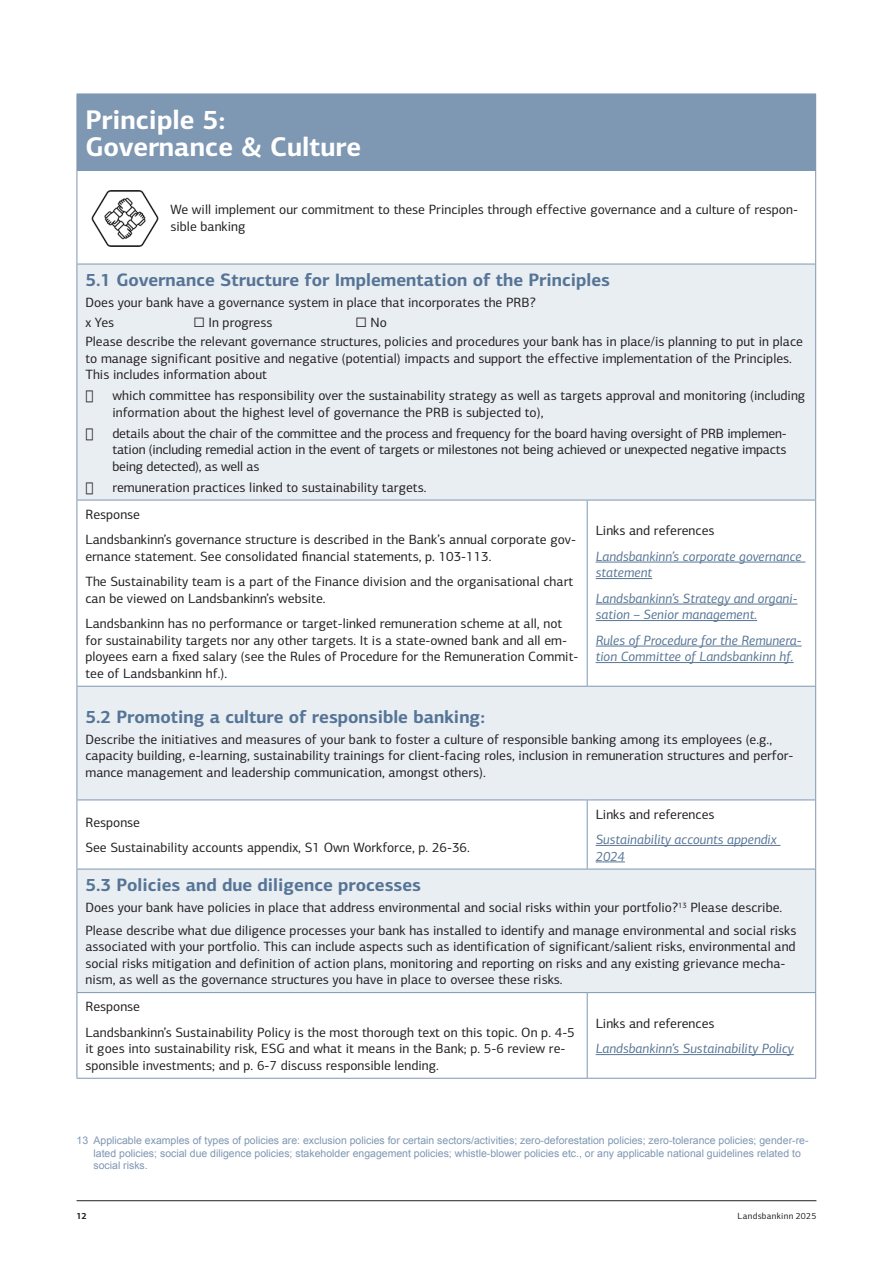
<style>
.page{position:relative;width:893px;height:1263px;background:#fff}
.page>*{position:absolute;margin:0;border:0;box-sizing:border-box;transform-origin:0 0}
.Fyrirsögn{font:700 27px/27px "LB Centro Sans";color:#fff}
.Millifyrirsögn{font:700 18px "LB Centro Sans";color:#567596}
.PRB_Body_Text{font:13.5px/16.5px "LB Centro Sans";color:#231f20}
.PRB_Box_itals_response_text{font:13.5px/16.5px "LB Centro Sans";color:#231f20}
.Linkur{font:italic 13.5px/16.5px "LB Centro Sans";color:#567596}
.t1{font:10.5px/12.6px "Arial";color:#7e97b2}
.t2{font:9px "LB Centro Sans";letter-spacing:.03em;color:#231f20}
.t3{font:700 9px "LB Centro Sans";color:#231f20}
</style>
<div class="page">
<hr style="left:77px;top:1200px;width:739px;height:1px;background:#231f20">
<div style="left:77px;top:94px;width:739px;height:76px;background:#7e97b2"></div>
<svg style="left:78px;top:265px;width:737px;height:727px;fill:#e9eef3"></svg>
<hr style="left:77px;top:171px;width:1px;height:93px;background:#7e97b2">
<hr style="left:815px;top:171px;width:1px;height:93px;background:#7e97b2">
<hr style="left:77px;top:264px;width:510px;height:1px;background:#7e97b2">
<hr style="left:77px;top:264px;width:1px;height:236px;background:#7e97b2">
<hr style="left:587px;top:264px;width:229px;height:1px;background:#7e97b2">
<hr style="left:815px;top:264px;width:1px;height:236px;background:#7e97b2">
<hr style="left:77px;top:500px;width:510px;height:1px;background:#7e97b2">
<hr style="left:77px;top:500px;width:1px;height:186px;background:#7e97b2">
<hr style="left:587px;top:500px;width:229px;height:1px;background:#7e97b2">
<hr style="left:587px;top:500px;width:1px;height:186px;background:#7e97b2">
<hr style="left:815px;top:500px;width:1px;height:186px;background:#7e97b2">
<hr style="left:77px;top:686px;width:510px;height:1px;background:#7e97b2">
<hr style="left:77px;top:687px;width:1px;height:112px;background:#7e97b2">
<hr style="left:587px;top:686px;width:229px;height:1px;background:#7e97b2">
<hr style="left:815px;top:687px;width:1px;height:112px;background:#7e97b2">
<hr style="left:77px;top:799px;width:510px;height:1px;background:#7e97b2">
<hr style="left:77px;top:800px;width:1px;height:69px;background:#7e97b2">
<hr style="left:587px;top:799px;width:229px;height:1px;background:#7e97b2">
<hr style="left:587px;top:800px;width:1px;height:69px;background:#7e97b2">
<hr style="left:815px;top:800px;width:1px;height:69px;background:#7e97b2">
<hr style="left:77px;top:869px;width:510px;height:1px;background:#7e97b2">
<hr style="left:77px;top:869px;width:1px;height:123px;background:#7e97b2">
<hr style="left:587px;top:869px;width:229px;height:1px;background:#7e97b2">
<hr style="left:815px;top:869px;width:1px;height:123px;background:#7e97b2">
<hr style="left:77px;top:992px;width:510px;height:1px;background:#7e97b2">
<hr style="left:77px;top:993px;width:1px;height:85px;background:#7e97b2">
<hr style="left:587px;top:992px;width:229px;height:1px;background:#7e97b2">
<hr style="left:587px;top:993px;width:1px;height:85px;background:#7e97b2">
<hr style="left:815px;top:993px;width:1px;height:85px;background:#7e97b2">
<hr style="left:77px;top:1078px;width:510px;height:1px;background:#7e97b2">
<hr style="left:587px;top:1078px;width:229px;height:1px;background:#7e97b2">
<hr style="left:77px;top:170px;width:510px;height:1px;background:#7e97b2">
<hr style="left:587px;top:170px;width:229px;height:1px;background:#7e97b2">
<hr style="left:596px;top:562px;width:209px;height:1px;background:#567596">
<hr style="left:596px;top:578px;width:56px;height:1px;background:#567596">
<hr style="left:596px;top:604px;width:201px;height:1px;background:#567596">
<hr style="left:596px;top:620px;width:161px;height:1px;background:#567596">
<hr style="left:596px;top:646px;width:206px;height:1px;background:#567596">
<hr style="left:596px;top:662px;width:198px;height:1px;background:#567596">
<hr style="left:596px;top:845px;width:184px;height:1px;background:#567596">
<svg style="left:596px;top:861px;width:29px;height:1px"></svg>
<hr style="left:596px;top:1054px;width:198px;height:1px;background:#567596">
<img style="left:91px;top:190px;width:67px;height:56px">
<p class="Fyrirsögn" style="left:85px;top:106px;width:277px">Principle 5:<br>Governance &amp; Culture</p>
<p class="PRB_Body_Text" style="left:170px;top:201px;width:629px">We will implement our commitment to these Principles through effective governance and a culture of respon&shy;sible banking</p>
<p class="Millifyrirsögn" style="left:85px;top:268px;width:526px">5.1 Governance Structure for Implementation of the Principles</p>
<p class="PRB_Body_Text" style="left:85px;top:294px;width:452px">Does your bank have a governance system in place that incorporates the PRB?</p>
<p class="PRB_Body_Text" style="left:85px;top:314px;width:30px">x Yes</p>
<p class="PRB_Body_Text" style="left:193px;top:314px;width:81px">☐ In progress</p>
<p class="PRB_Body_Text" style="left:355px;top:314px;width:33px">☐ No</p>
<p class="PRB_Body_Text" style="left:85px;top:333px;width:719px">Please describe the relevant governance structures, policies and procedures your bank has in place/is planning to put in place to manage significant positive and negative (potential) impacts and support the effective implementation of the Principles.<br>This includes information about</p>
<p class="PRB_Body_Text" style="left:112px;top:387px;width:694px;text-indent:-27px">• which committee has responsibility over the sustainability strategy as well as targets approval and monitoring (including information about the highest level of governance the PRB is subjected to),</p>
<p class="PRB_Body_Text" style="left:112px;top:425px;width:676px;text-align:justify;text-indent:-27px">• details about the chair of the committee and the process and frequency for the board having oversight of PRB implemen&shy;tation (including remedial action in the event of targets or milestones not being achieved or unexpected negative impacts being detected), as well as</p>
<p class="PRB_Body_Text" style="left:85px;top:479px;width:343px">• remuneration practices linked to sustainability targets.</p>
<p class="PRB_Box_itals_response_text" style="left:85px;top:506px;width:56px">Response</p>
<p class="PRB_Box_itals_response_text" style="left:85px;top:531px;width:492px">Landsbankinn’s governance structure is described in the Bank’s annual corporate gov&shy;ernance statement. See consolidated financial statements, p. 103-113.</p>
<p class="PRB_Box_itals_response_text" style="left:85px;top:573px;width:489px">The Sustainability team is a part of the Finance division and the organisational chart can be viewed on Landsbankinn’s website.</p>
<p class="PRB_Box_itals_response_text" style="left:85px;top:615px;width:494px">Landsbankinn has no performance or target-linked remuneration scheme at all, not for sustainability targets nor any other targets. It is a state-owned bank and all em&shy;ployees earn a fixed salary (see the Rules of Procedure for the Remuneration Commit&shy;tee of Landsbankinn hf.).</p>
<p class="PRB_Box_itals_response_text" style="left:596px;top:522px;width:120px">Links and references</p>
<p class="Linkur" style="left:596px;top:548px;width:208px">Landsbankinn’s corporate governance statement</p>
<p class="Linkur" style="left:596px;top:590px;width:203px">Landsbankinn’s Strategy and organi&shy;sation – Senior management.</p>
<p class="Linkur" style="left:596px;top:632px;width:207px">Rules of Procedure for the Remunera&shy;tion Committee of Landsbankinn hf.</p>
<p class="Millifyrirsögn" style="left:85px;top:705px;width:401px">5.2 Promoting a culture of responsible banking:</p>
<p class="PRB_Body_Text" style="left:85px;top:731px;width:710px">Describe the initiatives and measures of your bank to foster a culture of responsible banking among its employees (e.g., capacity building, e-learning, sustainability trainings for client-facing roles, inclusion in remuneration structures and perfor&shy;mance management and leadership communication, amongst others).</p>
<p class="PRB_Box_itals_response_text" style="left:85px;top:814px;width:56px">Response</p>
<p class="PRB_Box_itals_response_text" style="left:85px;top:839px;width:386px">See Sustainability accounts appendix, S1 Own Workforce, p. 26-36.</p>
<p class="PRB_Box_itals_response_text" style="left:596px;top:806px;width:120px">Links and references</p>
<p class="Linkur" style="left:596px;top:831px;width:183px">Sustainability accounts appendix<br>2024</p>
<p class="Millifyrirsögn" style="left:85px;top:873px;width:337px">5.3 Policies and due diligence processes</p>
<p class="PRB_Body_Text" style="left:85px;top:899px;width:698px">Does your bank have policies in place that address environmental and social risks within your portfolio?<sup>13</sup> Please describe.</p>
<p class="PRB_Body_Text" style="left:85px;top:922px;width:712px">Please describe what due diligence processes your bank has installed to identify and manage environmental and social risks associated with your portfolio. This can include aspects such as identification of significant/salient risks, environmental and social risks mitigation and definition of action plans, monitoring and reporting on risks and any existing grievance mecha&shy;nism, as well as the governance structures you have in place to oversee these risks.</p>
<p class="PRB_Box_itals_response_text" style="left:85px;top:998px;width:56px">Response</p>
<p class="PRB_Box_itals_response_text" style="left:85px;top:1024px;width:491px">Landsbankinn’s Sustainability Policy is the most thorough text on this topic. On p. 4-5 it goes into sustainability risk, ESG and what it means in the Bank; p. 5-6 review re&shy;sponsible investments; and p. 6-7 discuss responsible lending.</p>
<p class="PRB_Box_itals_response_text" style="left:596px;top:1015px;width:120px">Links and references</p>
<p class="Linkur" style="left:596px;top:1040px;width:200px">Landsbankinn’s Sustainability Policy</p>
<p class="t1" style="left:94px;top:1134px;width:716px;text-indent:-17px">13 Applicable examples of types of policies are: exclusion policies for certain sectors/activities; zero-deforestation policies; zero-tolerance policies; gender-re&shy;lated policies; social due diligence policies; stakeholder engagement policies; whistle-blower policies etc., or any applicable national guidelines related to social risks.</p>
<p class="t3" style="left:77px;top:1210px;width:12px">12</p>
<p class="t2" style="left:737px;top:1210px;width:80px">Landsbankinn 2025</p>
</div>
